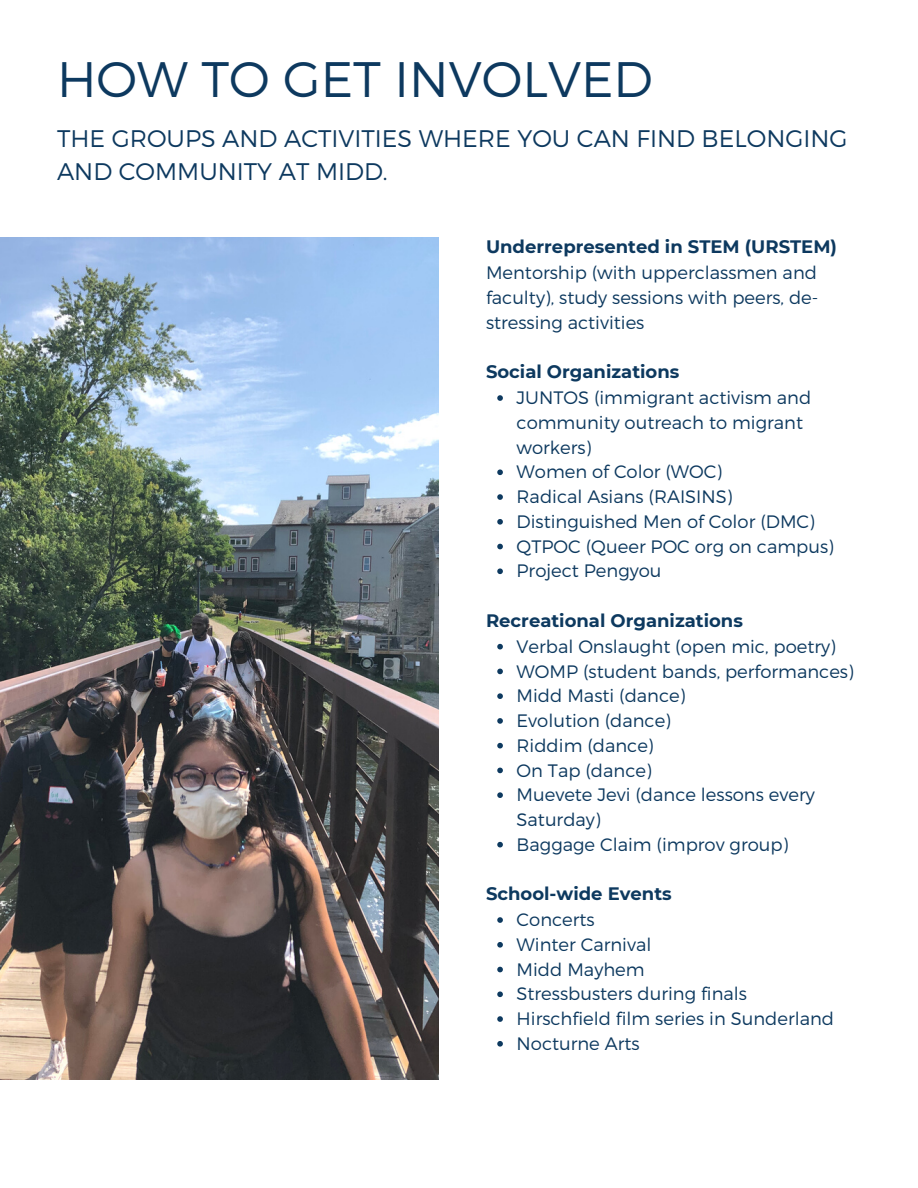
<style>
.page{position:relative;width:918px;height:1188px;background:#fff}
.page>*{position:absolute;margin:0;border:0;box-sizing:border-box;transform-origin:0 0}
.t1{font:300 49.8px "Montserrat";color:#0d395f}
.t2{font:300 24px/32.7px "Montserrat";color:#0d395f}
.t3{font:300 18px/24.8px "Montserrat";color:#0d395f}
.t4{font:700 18px "Montserrat";color:#0d395f}
</style>
<div class="page">
<img style="left:0;top:237px;width:438px;height:843px">
<svg style="left:497px;top:395px;width:6px;height:6px"></svg>
<svg style="left:497px;top:469px;width:6px;height:6px"></svg>
<svg style="left:497px;top:494px;width:6px;height:6px"></svg>
<svg style="left:497px;top:519px;width:6px;height:6px"></svg>
<svg style="left:497px;top:544px;width:6px;height:5px"></svg>
<svg style="left:497px;top:568px;width:6px;height:6px"></svg>
<svg style="left:497px;top:644px;width:6px;height:5px"></svg>
<svg style="left:497px;top:669px;width:6px;height:5px"></svg>
<svg style="left:497px;top:693px;width:6px;height:6px"></svg>
<svg style="left:497px;top:718px;width:6px;height:6px"></svg>
<svg style="left:497px;top:743px;width:6px;height:5px"></svg>
<svg style="left:497px;top:768px;width:6px;height:5px"></svg>
<svg style="left:497px;top:792px;width:6px;height:6px"></svg>
<svg style="left:497px;top:842px;width:6px;height:5px"></svg>
<svg style="left:497px;top:917px;width:6px;height:6px"></svg>
<svg style="left:497px;top:942px;width:6px;height:6px"></svg>
<svg style="left:497px;top:967px;width:6px;height:5px"></svg>
<svg style="left:497px;top:991px;width:6px;height:6px"></svg>
<svg style="left:497px;top:1016px;width:6px;height:6px"></svg>
<svg style="left:497px;top:1041px;width:6px;height:6px"></svg>
<h1 class="t1" style="left:57px;top:47px;width:597px">HOW TO GET INVOLVED</h1>
<h2 class="t2" style="left:57px;top:121px;width:792px">THE GROUPS AND ACTIVITIES WHERE YOU CAN FIND BELONGING<br>AND COMMUNITY AT MIDD.</h2>
<p class="t4" style="left:486px;top:236px;width:353px">Underrepresented in STEM (URSTEM)</p>
<p class="t3" style="left:486px;top:260px;width:334px;text-align:justify">Mentorship (with upperclassmen and faculty), study sessions with peers, de&shy;stressing activities</p>
<p class="t4" style="left:486px;top:361px;width:195px">Social Organizations</p>
<p class="t3" style="left:517px;top:385px;width:319px">JUNTOS (immigrant activism and community outreach to migrant workers)<br>Women of Color (WOC)<br>Radical Asians (RAISINS)<br>Distinguished Men of Color (DMC)<br>QTPOC (Queer POC org on campus)<br>Project Pengyou</p>
<p class="t4" style="left:486px;top:610px;width:258px">Recreational Organizations</p>
<p class="t3" style="left:517px;top:633px;width:339px">Verbal Onslaught (open mic, poetry)<br>WOMP (student bands, performances)<br>Midd Masti (dance)<br>Evolution (dance)<br>Riddim (dance)<br>On Tap (dance)<br>Muevete Jevi (dance lessons every<br>Saturday)<br>Baggage Claim (improv group)</p>
<p class="t4" style="left:486px;top:883px;width:187px">School-wide Events</p>
<p class="t3" style="left:517px;top:907px;width:319px">Concerts<br>Winter Carnival<br>Midd Mayhem<br>Stressbusters during finals<br>Hirschfield film series in Sunderland<br>Nocturne Arts</p>
</div>
